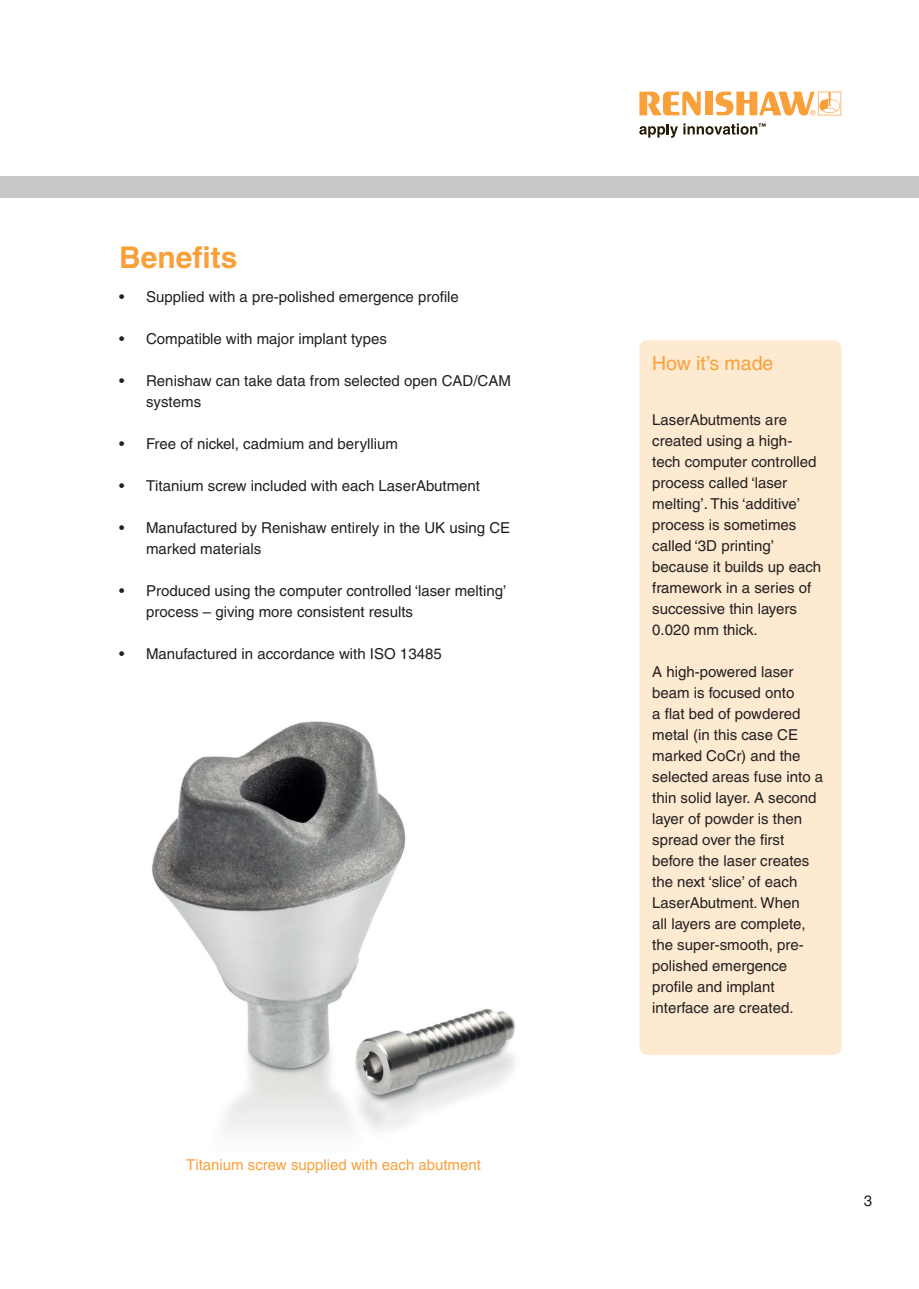
<style>
.page{position:relative;width:919px;height:1289px;background:#fff}
.page>*{position:absolute;margin:0;border:0;box-sizing:border-box;transform-origin:0 0}
.t1{font:700 30px "Helvetica";color:#f9a03a}
.t2{font:19.5px "Helvetica";color:#f9a03a}
.t3{font:15px/21px "Helvetica";color:#231f20}
.t4{font:15px "Helvetica";color:#f9a03a}
.s1{font-family:"Helvetica CE"}
</style>
<div class="page">
<div style="left:0;top:176px;width:918px;height:22px;background:#c7c8ca"></div>
<svg style="left:639px;top:91px;width:61px;height:25px"></svg>
<div style="left:705px;top:92px;width:7px;height:23px;background:#f9a03a"></div>
<svg style="left:715px;top:91px;width:126px;height:25px"></svg>
<svg style="left:639px;top:123px;width:126px;height:14px"></svg>
<img style="left:152px;top:721px;width:364px;height:411px">
<div style="left:639px;top:340px;width:202px;height:715px;background:#fee9d1;border-radius:9px"></div>
<h1 class="t1" style="left:119px;top:239px;width:120px">Benefits</h1>
<p class="t3" style="left:119px;top:286px;width:341px">• Supplied with a pre-polished emergence profile</p>
<p class="t3" style="left:119px;top:328px;width:269px">• Compatible with major implant types</p>
<p class="t3" style="left:146px;top:370px;width:366px;text-indent:-27px">• Renishaw can take data from selected open CAD/CAM systems</p>
<p class="t3" style="left:119px;top:433px;width:280px">• Free of nickel, cadmium and beryllium</p>
<p class="t3" style="left:119px;top:475px;width:362px">• Titanium screw included with each LaserAbutment</p>
<p class="t3" style="left:146px;top:517px;width:365px;text-indent:-27px">• Manufactured by Renishaw entirely in the UK using <span class="s1">CE </span>marked materials</p>
<p class="t3" style="left:146px;top:580px;width:362px;text-indent:-27px">• Produced using the computer controlled ‘laser melting’ process – giving more consistent results</p>
<p class="t3" style="left:119px;top:643px;width:324px">• Manufactured in accordance with ISO 13485</p>
<p class="t4" style="left:186px;top:1155px;width:296px">Titanium screw supplied with each abutment</p>
<h2 class="t2" style="left:652px;top:351px;width:123px">How it’s made</h2>
<p class="t3" style="left:652px;top:409px;width:170px">LaserAbutments are created using a high&shy;tech computer controlled process called ‘laser melting’. This ‘additive’ process is sometimes called ‘3D printing’ because it builds up each framework in a series of successive thin layers<br>0.020 mm thick.</p>
<p class="t3" style="left:652px;top:661px;width:172px">A high-powered laser beam is focused onto<br>a flat bed of powdered metal (in this case <span class="s1">CE </span>marked CoCr) and the selected areas fuse into a thin solid layer. A second layer of powder is then spread over the first before the laser creates the next ‘slice’ of each<br>LaserAbutment. When<br>all layers are complete, the super-smooth, pre&shy;polished emergence profile and implant interface are created.</p>
<p class="t3" style="left:863px;top:1190px;width:10px">3</p>
</div>
